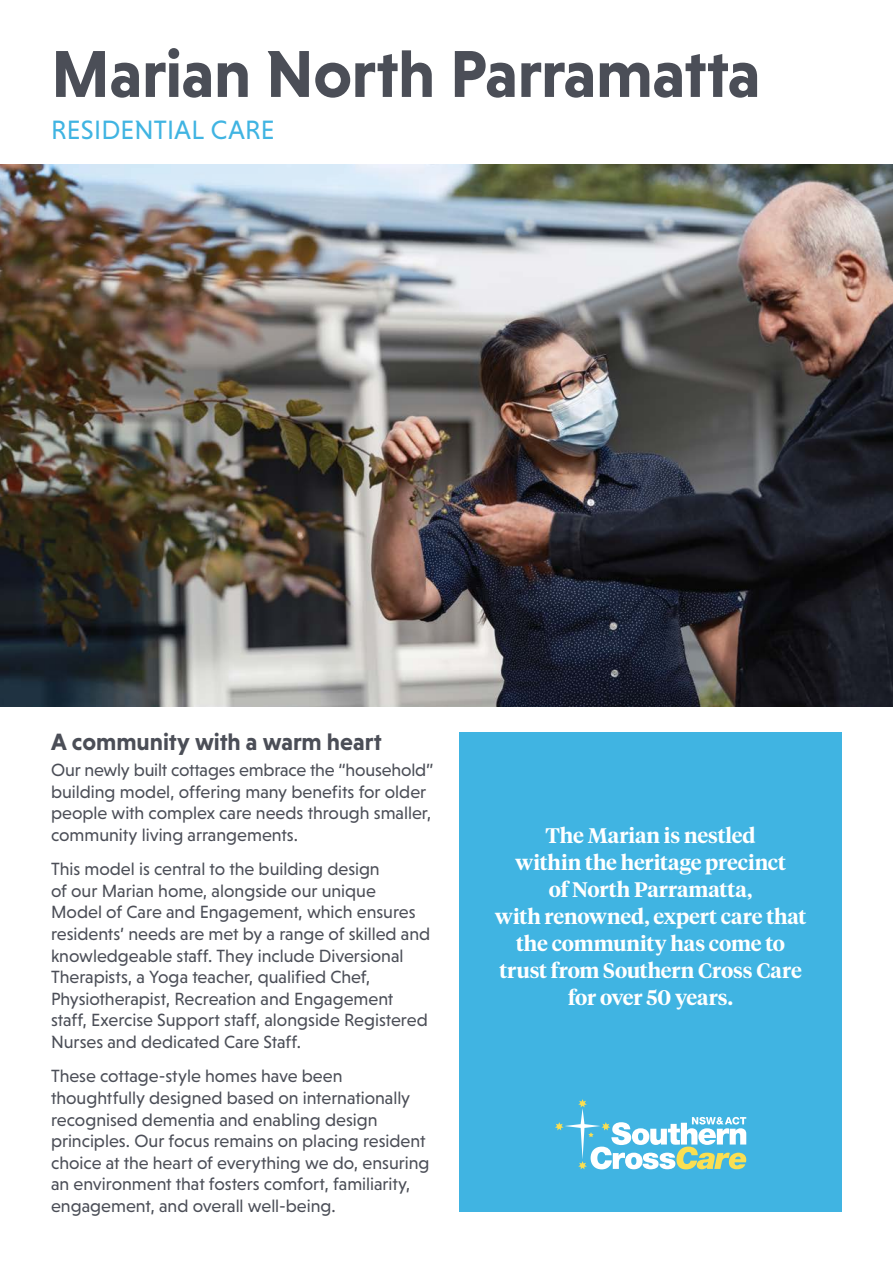
<style>
.page{position:relative;width:893px;height:1263px;background:#fff}
.page>*{position:absolute;margin:0;border:0;box-sizing:border-box;transform-origin:0 0}
.t1{font:700 67.5px "Niveau Grotesk";letter-spacing:-.01em;color:#4b4e57}
.t2{font:27px "Niveau Grotesk";letter-spacing:.005em;color:#40b4e2}
.t3{font:700 24px "Niveau Grotesk";color:#4b4e57}
.t4{font:600 21px/27px "Tiempos Headline";letter-spacing:-.005em;color:#fff;text-align:center}
.t5{font:18px/21.6px "Niveau Grotesk";color:#4b4e57}
</style>
<div class="page">
<div style="left:459px;top:732px;width:383px;height:480px;background:#40b4e2"></div>
<img style="left:0;top:164px;width:893px;height:543px">
<svg style="left:555px;top:1099px;width:191px;height:70px"></svg>
<h1 class="t1" style="left:51px;top:35px;width:711px">Marian North Parramatta</h1>
<h2 class="t2" style="left:51px;top:114px;width:225px">RESIDENTIAL CARE</h2>
<h3 class="t3" style="left:51px;top:728px;width:332px">A community with a warm heart</h3>
<p class="t5" style="left:51px;top:759px;width:384px">Our newly built cottages embrace the “household” building model, offering many benefits for older people with complex care needs through smaller, community living arrangements.</p>
<p class="t5" style="left:51px;top:858px;width:381px">This model is central to the building design<br>of our Marian home, alongside our unique Model of Care and Engagement, which ensures residents’ needs are met by a range of skilled and knowledgeable staff. They include Diversional Therapists, a Yoga teacher, qualified Chef, Physiotherapist, Recreation and Engagement staff, Exercise Support staff, alongside Registered Nurses and dedicated Care Staff.</p>
<p class="t5" style="left:51px;top:1065px;width:380px">These cottage-style homes have been thoughtfully designed based on internationally recognised dementia and enabling design principles. Our focus remains on placing resident choice at the heart of everything we do, ensuring an environment that fosters comfort, familiarity, engagement, and overall well-being.</p>
<p class="t4" style="left:495px;top:821px;width:313px">The Marian is nestled<br>within the heritage precinct<br>of North Parramatta,<br>with renowned, expert care that the community has come to trust from Southern Cross Care for over 50 years.</p>
</div>
